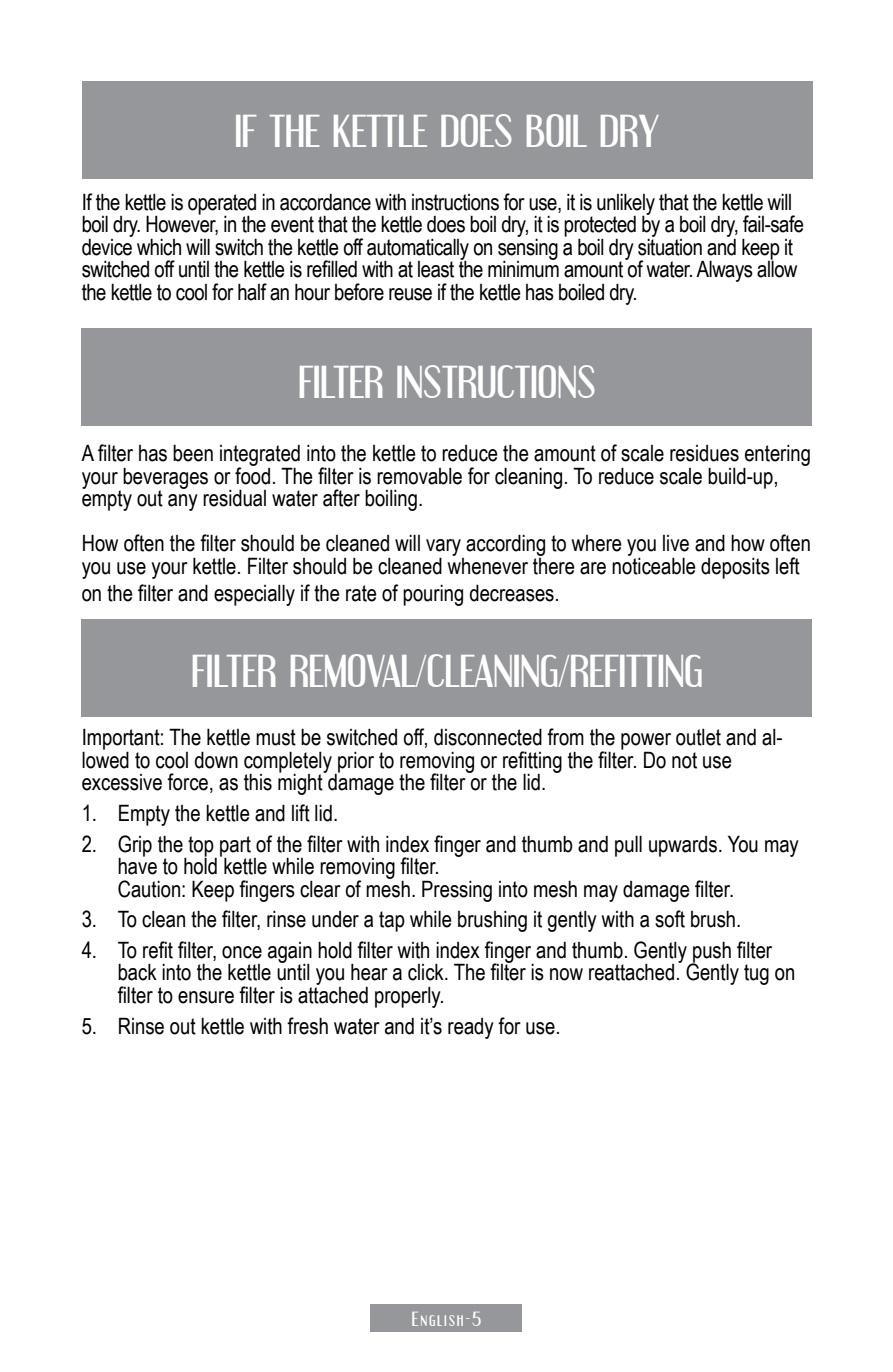
<style>
.page{position:relative;width:893px;height:1372px;background:#fff}
.page>*{position:absolute;margin:0;border:0;box-sizing:border-box;transform-origin:0 0}
.t1{font:40.5px "Engebrechtre";color:#fff}
.t2{font:22.5px/22.5px "Arial Narrow";color:#000}
.t3{font:22.5px/22.5px "Arial Narrow";letter-spacing:-.02em;color:#000}
.t4{font:18px "Engebrechtre";letter-spacing:.1em;color:#fff}
</style>
<div class="page">
<div style="left:371px;top:1304px;width:151px;height:27px;background:#95979a"></div>
<div style="left:82px;top:81px;width:731px;height:97px;background:#95979a"></div>
<div style="left:81px;top:328px;width:731px;height:98px;background:#95979a"></div>
<div style="left:81px;top:619px;width:731px;height:97px;background:#95979a"></div>
<h1 class="t1" style="left:235px;top:107px;width:426px">IF THE KETTLE DOES BOIL DRY</h1>
<p class="t3" style="left:82px;top:189px;width:724px">If the kettle is operated in accordance with instructions for use, it is unlikely that the kettle will boil dry. However, in the event that the kettle does boil dry, it is protected by a boil dry, fail-safe device which will switch the kettle off automatically on sensing a boil dry situation and keep it switched off until the kettle is refilled with at least the minimum amount of water. Always allow the kettle to cool for half an hour before reuse if the kettle has boiled dry.</p>
<h1 class="t1" style="left:298px;top:358px;width:30px">FILTER</h1>
<h1 class="t1" style="left:396px;top:358px;width:18px">INSTRUCTIONS</h1>
<p class="t2" style="left:82px;top:441px;width:731px">A filter has been integrated into the kettle to reduce the amount of scale residues entering your beverages or food. The filter is removable for cleaning. To reduce scale build-up, empty out any residual water after boiling.</p>
<p class="t2" style="left:82px;top:531px;width:731px">How often the filter should be cleaned will vary according to where you live and how often you use your kettle. Filter should be cleaned whenever there are noticeable deposits left</p>
<p class="t2" style="left:82px;top:580px;width:479px">on the filter and especially if the rate of pouring decreases.</p>
<h1 class="t1" style="left:192px;top:647px;width:30px">FILTER</h1>
<h1 class="t1" style="left:289px;top:647px;width:19px">REMOVAL</h1>
<h1 class="t1" style="left:416px;top:647px;width:29px">/CLEANING</h1>
<h1 class="t1" style="left:558px;top:647px;width:27px">/REFITTING</h1>
<p class="t2" style="left:82px;top:725px;width:702px">Important: The kettle must be switched off, disconnected from the power outlet and al&shy;lowed to cool down completely prior to removing or refitting the filter. Do not use excessive force, as this might damage the filter or the lid.</p>
<p class="t2" style="left:82px;top:801px;width:258px">1. Empty the kettle and lift lid.</p>
<p class="t2" style="left:118px;top:831px;width:683px;text-indent:-36px">2. Grip the top part of the filter with index finger and thumb and pull upwards. You may have to hold kettle while removing filter.<br>Caution: Keep fingers clear of mesh. Pressing into mesh may damage filter.</p>
<p class="t2" style="left:82px;top:907px;width:661px">3. To clean the filter, rinse under a tap while brushing it gently with a soft brush.</p>
<p class="t2" style="left:118px;top:937px;width:679px;text-indent:-36px">4. To refit filter, once again hold filter with index finger and thumb. Gently push filter back into the kettle until you hear a click. The filter is now reattached. Gently tug on filter to ensure filter is attached properly.</p>
<p class="t2" style="left:82px;top:1013px;width:480px">5. Rinse out kettle with fresh water and it’s ready for use.</p>
<p class="t4" style="left:412px;top:1308px;width:71px">ENGLISH-5</p>
</div>
